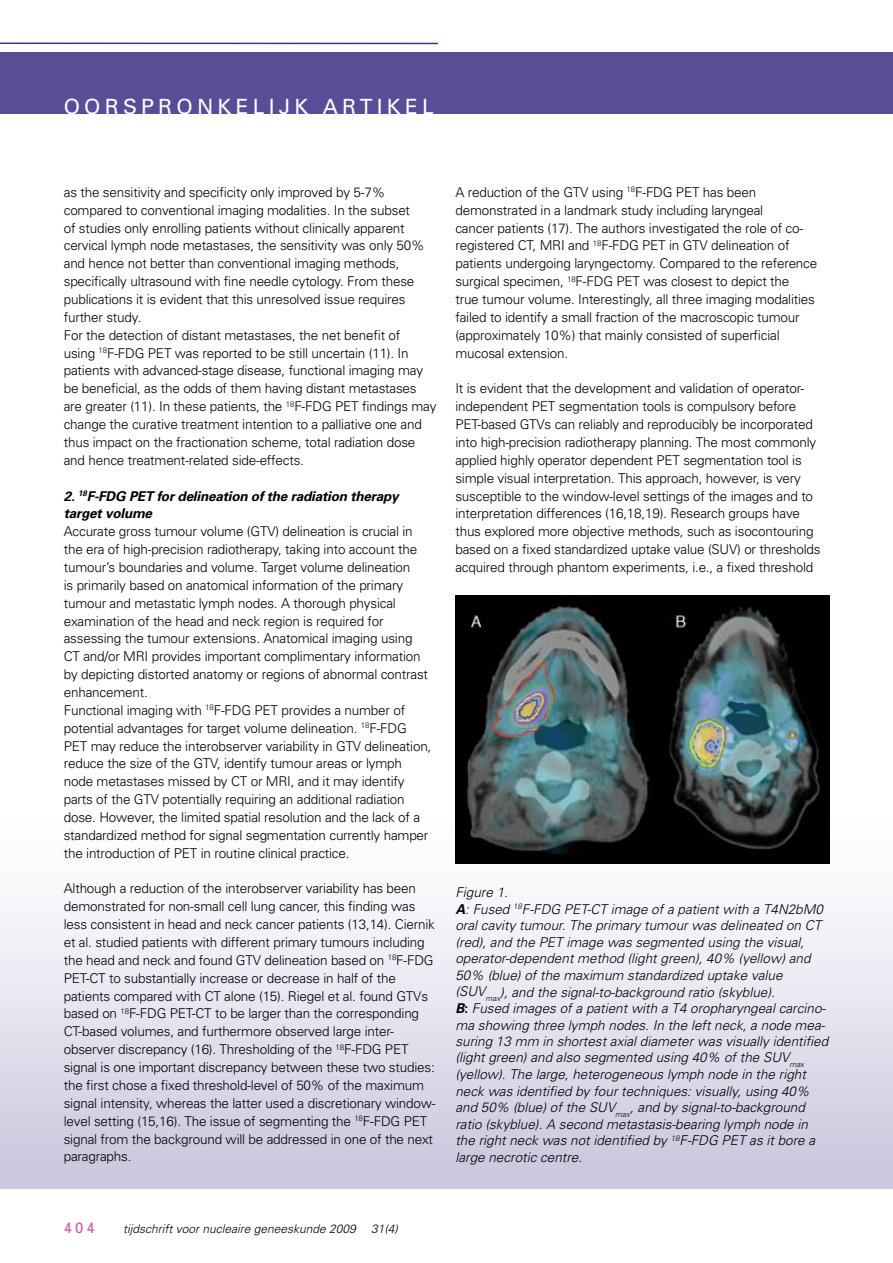
<style>
.page{position:relative;width:893px;height:1263px;background:#fff}
.page>*{position:absolute;margin:0;border:0;box-sizing:border-box;transform-origin:0 0}
.t1{font:21px "Univers";letter-spacing:.2em;color:#fff}
.t2{font:15px "Univers";color:#cd5d9b}
.t3{font:300 13.5px/17.9px "Univers";letter-spacing:-.015em;color:#000}
.t4{font:italic 300 13.5px/16.5px "Univers";color:#000}
.t5{font:italic 700 13.5px/17.9px "Univers";letter-spacing:-.015em;color:#000}
.t6{font:italic 300 12px "Univers";color:#000}
.s1{font-weight:700}
.s2{font-weight:700;font-style:normal}
</style>
<div class="page">
<div style="left:0;top:804px;width:893px;height:384px;background:linear-gradient(to bottom,#fff,#ccc7df)"></div>
<hr style="left:0;top:43px;width:438px;height:1px;background:#393882">
<div style="left:0;top:52px;width:893px;height:62px;background:#584d97"></div>
<svg style="left:892px;top:804px;width:1px;height:384px"></svg>
<img style="left:455px;top:595px;width:374px;height:268px">
<h1 class="t1" style="left:64px;top:93px;width:19px">OOR</h1>
<h1 class="t1" style="left:123px;top:93px;width:312px">SPRO NKELIJK AR TIKEL</h1>
<p class="t3" style="left:64px;top:183px;width:374px">as the sensitivity and specificity only improved by 5-7% compared to conventional imaging modalities. In the subset<br>of studies only enrolling patients without clinically apparent cervical lymph node metastases, the sensitivity was only 50% and hence not better than conventional imaging methods, specifically ultrasound with fine needle cytology. From these publications it is evident that this unresolved issue requires further study.<br>For the detection of distant metastases, the net benefit of<br>using <sup>18</sup>F-FDG PET was reported to be still uncertain (11). In patients with advanced-stage disease, functional imaging may be beneficial, as the odds of them having distant metastases are greater (11). In these patients, the <sup>18</sup>F-FDG PET findings may change the curative treatment intention to a palliative one and thus impact on the fractionation scheme, total radiation dose and hence treatment-related side-effects.</p>
<p class="t5" style="left:64px;top:486px;width:336px">2. <sup>18</sup>F-FDG PET for delineation of the radiation therapy target volume</p>
<p class="t3" style="left:64px;top:522px;width:369px">Accurate gross tumour volume (GTV) delineation is crucial in the era of high-precision radiotherapy, taking into account the tumour’s boundaries and volume. Target volume delineation<br>is primarily based on anatomical information of the primary tumour and metastatic lymph nodes. A thorough physical examination of the head and neck region is required for assessing the tumour extensions. Anatomical imaging using CT and/or MRI provides important complimentary information by depicting distorted anatomy or regions of abnormal contrast enhancement.<br>Functional imaging with <sup>18</sup>F-FDG PET provides a number of potential advantages for target volume delineation. <sup>18</sup>F-FDG PET may reduce the interobserver variability in GTV delineation, reduce the size of the GTV, identify tumour areas or lymph node metastases missed by CT or MRI, and it may identify parts of the GTV potentially requiring an additional radiation dose. However, the limited spatial resolution and the lack of a standardized method for signal segmentation currently hamper the introduction of PET in routine clinical practice.</p>
<p class="t3" style="left:64px;top:879px;width:373px">Although a reduction of the interobserver variability has been demonstrated for non-small cell lung cancer, this finding was less consistent in head and neck cancer patients (13,14). Ciernik et al. studied patients with different primary tumours including the head and neck and found GTV delineation based on <sup>18</sup>F-FDG PET-CT to substantially increase or decrease in half of the patients compared with CT alone (15). Riegel et al. found GTVs based on <sup>18</sup>F-FDG PET-CT to be larger than the corresponding CT-based volumes, and furthermore observed large inter&shy;observer discrepancy (16). Thresholding of the <sup>18</sup>F-FDG PET signal is one important discrepancy between these two studies: the first chose a fixed threshold-level of 50% of the maximum signal intensity, whereas the latter used a discretionary window&shy;level setting (15,16). The issue of segmenting the <sup>18</sup>F-FDG PET signal from the background will be addressed in one of the next paragraphs.</p>
<p class="t3" style="left:455px;top:183px;width:363px">A reduction of the GTV using <sup>18</sup>F-FDG PET has been demonstrated in a landmark study including laryngeal<br>cancer patients (17). The authors investigated the role of co&shy;registered CT, MRI and <sup>18</sup>F-FDG PET in GTV delineation of patients undergoing laryngectomy. Compared to the reference surgical specimen, <sup>18</sup>F-FDG PET was closest to depict the<br>true tumour volume. Interestingly, all three imaging modalities failed to identify a small fraction of the macroscopic tumour (approximately 10%) that mainly consisted of superficial mucosal extension.</p>
<p class="t3" style="left:455px;top:379px;width:367px">It is evident that the development and validation of operator&shy;independent PET segmentation tools is compulsory before PET-based GTVs can reliably and reproducibly be incorporated into high-precision radiotherapy planning. The most commonly applied highly operator dependent PET segmentation tool is simple visual interpretation. This approach, however, is very susceptible to the window-level settings of the images and to interpretation differences (16,18,19). Research groups have thus explored more objective methods, such as isocontouring based on a fixed standardized uptake value (SUV) or thresholds acquired through phantom experiments, i.e., a fixed threshold</p>
<p class="t4" style="left:455px;top:884px;width:374px">Figure 1.<br><span class="s1">A</span>: Fused <sup>18</sup>F-FDG PET-CT image of a patient with a T4N2bM0 oral cavity tumour. The primary tumour was delineated on CT (red), and the PET image was segmented using the visual, operator-dependent method (light green), 40% (yellow) and 50% (blue) of the maximum standardized uptake value (SUV<sub>max</sub>), and the signal-to-background ratio (skyblue).<br><span class="s1">B</span><span class="s2">:</span> Fused images of a patient with a T4 oropharyngeal carcino&shy;ma showing three lymph nodes. In the left neck, a node mea&shy;suring 13 mm in shortest axial diameter was visually identified (light green) and also segmented using 40% of the SUV<sub>max </sub>(yellow). The large, heterogeneous lymph node in the right neck was identified by four techniques: visually, using 40% and 50% (blue) of the SUV<sub>max</sub>, and by signal-to-background ratio (skyblue). A second metastasis-bearing lymph node in the right neck was not identified by <sup>18</sup>F-FDG PET as it bore a large necrotic centre.</p>
<p class="t2" style="left:64px;top:1218px;width:33px">404</p>
<p class="t6" style="left:123px;top:1222px;width:234px">tijdschrift voor nucleaire geneeskunde 2009</p>
<p class="t6" style="left:371px;top:1222px;width:28px">31(4)</p>
</div>
